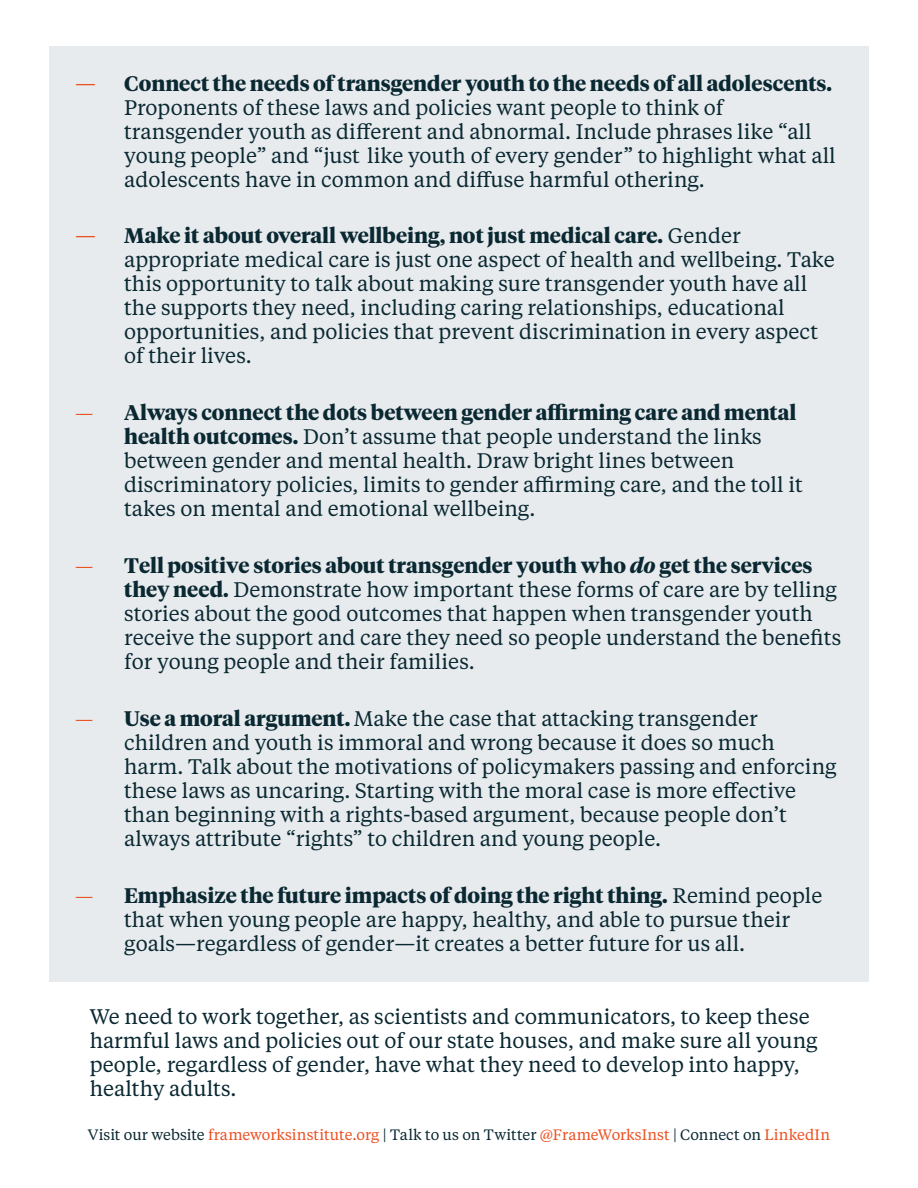
<style>
.page{position:relative;width:918px;height:1188px;background:#fff}
.page>*{position:absolute;margin:0;border:0;box-sizing:border-box;transform-origin:0 0}
.t1{font:21px/24px "Tiempos Text";color:#0a2832}
.t2{font:700 21px "Tiempos Headline";color:#0a2832}
.t3{font:15px "Tiempos Text";color:#ed5021}
.s1{color:#ed5021}
.s2{font-family:"Tiempos Text";font-weight:400}
.s3{font-size:18.3px;color:#ed5021}
.s4{font-family:"Tiempos Headline";font-weight:700}
.s5{font-style:italic}
.s6{font-family:"Tiempos Headline";font-weight:700;font-size:18.3px;color:#ed5021}
.s7{color:#0a2832}
</style>
<div class="page">
<div style="left:49px;top:47px;width:820px;height:935px;background:#e7ebed"></div>
<p class="t2" style="left:76px;top:69px;width:758px"><span class="s1">—</span> Connect the needs of transgender youth to the needs of all adolescents.</p>
<p class="t1" style="left:124px;top:95px;width:713px">Proponents of these laws and policies want people to think of transgender youth as different and abnormal. Include phrases like “all young people” and “just like youth of every gender” to highlight what all adolescents have in common and diffuse harmful othering.</p>
<p class="t2" style="left:76px;top:221px;width:667px"><span class="s1">—</span> Make it about overall wellbeing, not just medical care. <span class="s2">Gender</span></p>
<p class="t1" style="left:124px;top:247px;width:712px">appropriate medical care is just one aspect of health and wellbeing. Take this opportunity to talk about making sure transgender youth have all the supports they need, including caring relationships, educational opportunities, and policies that prevent discrimination in every aspect of their lives.</p>
<p class="t2" style="left:76px;top:398px;width:722px"><span class="s3">—</span> Always connect the dots between gender affirming care and mental</p>
<p class="t1" style="left:124px;top:424px;width:680px"><span class="s4">health outcomes.</span> Don’t assume that people understand the links between gender and mental health. Draw bright lines between discriminatory policies, limits to gender affirming care, and the toll it takes on mental and emotional wellbeing.</p>
<p class="t2" style="left:76px;top:551px;width:738px"><span class="s3">—</span> Tell positive stories about transgender youth who <span class="s5">do</span> get the services</p>
<p class="t1" style="left:124px;top:577px;width:718px"><span class="s4">they need.</span> Demonstrate how important these forms of care are by telling stories about the good outcomes that happen when transgender youth receive the support and care they need so people understand the benefits for young people and their families.</p>
<p class="t1" style="left:124px;top:706px;width:714px;text-indent:-49px"><span class="s6">—</span> <span class="s4">Use a moral argument.</span> Make the case that attacking transgender children and youth is immoral and wrong because it does so much harm. Talk about the motivations of policymakers passing and enforcing these laws as uncaring. Starting with the moral case is more effective than beginning with a rights-based argument, because people don’t always attribute “rights” to children and young people.</p>
<p class="t2" style="left:76px;top:881px;width:748px"><span class="s3">—</span> Emphasize the future impacts of doing the right thing. <span class="s2">Remind people</span></p>
<p class="t1" style="left:124px;top:907px;width:667px">that when young people are happy, healthy, and able to pursue their goals—regardless of gender—it creates a better future for us all.</p>
<p class="t1" style="left:90px;top:1004px;width:730px">We need to work together, as scientists and communicators, to keep these harmful laws and policies out of our state houses, and make sure all young people, regardless of gender, have what they need to develop into happy, healthy adults.</p>
<p class="t3" style="left:88px;top:1124px;width:744px"><span class="s7">Visit our website</span> frameworksinstitute.org <span class="s7">| Talk to us on Twitter</span> @FrameWorksInst <span class="s7">| Connect on</span> LinkedIn</p>
</div>
